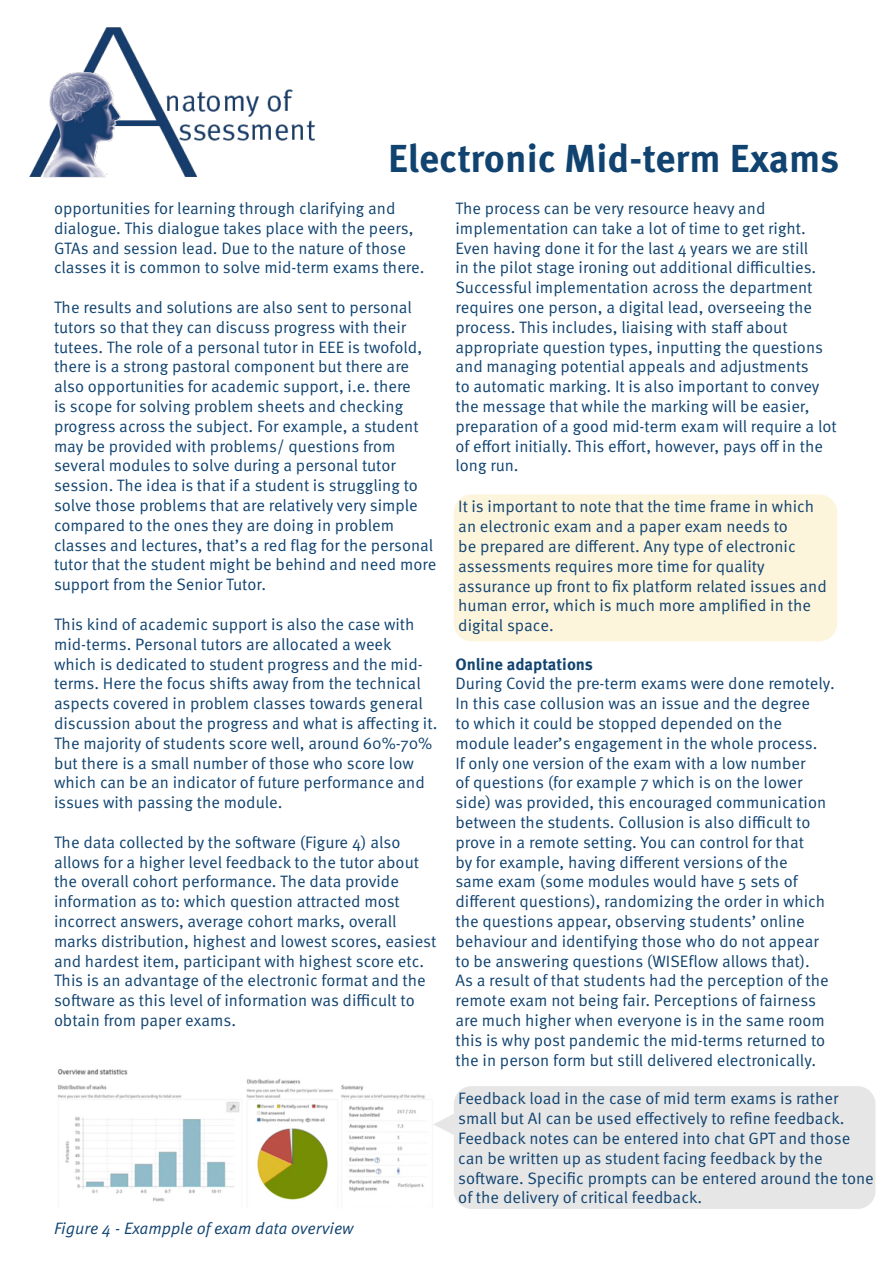
<style>
.page{position:relative;width:893px;height:1263px;background:#fff}
.page>*{position:absolute;margin:0;border:0;box-sizing:border-box;transform-origin:0 0}
.t1{font:700 39px "Meta Pro";color:#104370}
.t2{font:16.5px/19.8px "Meta Pro Norm";color:#104370}
.t3{font:16.5px "Meta Pro Norm Ita";color:#104370}
.t4{font:700 16.5px "Meta Pro";color:#104370}
</style>
<div class="page">
<img style="left:29px;top:27px;width:286px;height:151px">
<img style="left:57px;top:1068px;width:368px;height:134px">
<div style="left:454px;top:494px;width:383px;height:147px;background:#fdf4dc;border-radius:18px"></div>
<div style="left:454px;top:1086px;width:421px;height:123px;background:#e6e6e6;border-radius:18px"></div>
<svg style="left:433px;top:1114px;width:21px;height:21px"></svg>
<p class="t1" style="left:388px;top:128px;width:453px">Electronic Mid-term Exams</p>
<p class="t2" style="left:54px;top:197px;width:372px">opportunities for learning through clarifying and dialogue. This dialogue takes place with the peers, GTAs and session lead. Due to the nature of those classes it is common to solve mid-term exams there.</p>
<p class="t2" style="left:54px;top:296px;width:384px">The results and solutions are also sent to personal tutors so that they can discuss progress with their tutees. The role of a personal tutor in EEE is twofold, there is a strong pastoral component but there are also opportunities for academic support, i.e. there<br>is scope for solving problem sheets and checking progress across the subject. For example, a student may be provided with problems/ questions from several modules to solve during a personal tutor session. The idea is that if a student is struggling to solve those problems that are relatively very simple compared to the ones they are doing in problem classes and lectures, that’s a red flag for the personal tutor that the student might be behind and need more support from the Senior Tutor.</p>
<p class="t2" style="left:54px;top:613px;width:385px">This kind of academic support is also the case with mid-terms. Personal tutors are allocated a week which is dedicated to student progress and the mid&shy;terms. Here the focus shifts away from the technical aspects covered in problem classes towards general discussion about the progress and what is affecting it.<br>The majority of students score well, around 60%-70% but there is a small number of those who score low which can be an indicator of future performance and issues with passing the module.</p>
<p class="t2" style="left:54px;top:831px;width:384px">The data collected by the software (Figure 4) also allows for a higher level feedback to the tutor about the overall cohort performance. The data provide information as to: which question attracted most incorrect answers, average cohort marks, overall marks distribution, highest and lowest scores, easiest and hardest item, participant with highest score etc.<br>This is an advantage of the electronic format and the software as this level of information was difficult to obtain from paper exams.</p>
<p class="t3" style="left:54px;top:1216px;width:301px">Figure 4 - Exampple of exam data overview</p>
<p class="t2" style="left:455px;top:197px;width:383px">The process can be very resource heavy and implementation can take a lot of time to get right.<br>Even having done it for the last 4 years we are still<br>in the pilot stage ironing out additional difficulties.<br>Successful implementation across the department requires one person, a digital lead, overseeing the process. This includes, liaising with staff about appropriate question types, inputting the questions and managing potential appeals and adjustments<br>to automatic marking. It is also important to convey the message that while the marking will be easier, preparation of a good mid-term exam will require a lot of effort initially. This effort, however, pays off in the long run.</p>
<p class="t2" style="left:458px;top:496px;width:370px">It is important to note that the time frame in which an electronic exam and a paper exam needs to<br>be prepared are different. Any type of electronic assessments requires more time for quality assurance up front to fix platform related issues and human error, which is much more amplified in the digital space.</p>
<p class="t4" style="left:455px;top:651px;width:139px">Online adaptations</p>
<p class="t2" style="left:455px;top:673px;width:381px">During Covid the pre-term exams were done remotely.<br>In this case collusion was an issue and the degree<br>to which it could be stopped depended on the module leader’s engagement in the whole process.<br>If only one version of the exam with a low number<br>of questions (for example 7 which is on the lower side) was provided, this encouraged communication between the students. Collusion is also difficult to prove in a remote setting. You can control for that<br>by for example, having different versions of the<br>same exam (some modules would have 5 sets of different questions), randomizing the order in which the questions appear, observing students’ online behaviour and identifying those who do not appear to be answering questions (WISEflow allows that).<br>As a result of that students had the perception of the remote exam not being fair. Perceptions of fairness are much higher when everyone is in the same room this is why post pandemic the mid-terms returned to the in person form but still delivered electronically.</p>
<p class="t2" style="left:458px;top:1088px;width:417px">Feedback load in the case of mid term exams is rather small but AI can be used effectively to refine feedback.<br>Feedback notes can be entered into chat GPT and those can be written up as student facing feedback by the software. Specific prompts can be entered around the tone of the delivery of critical feedback.</p>
</div>
